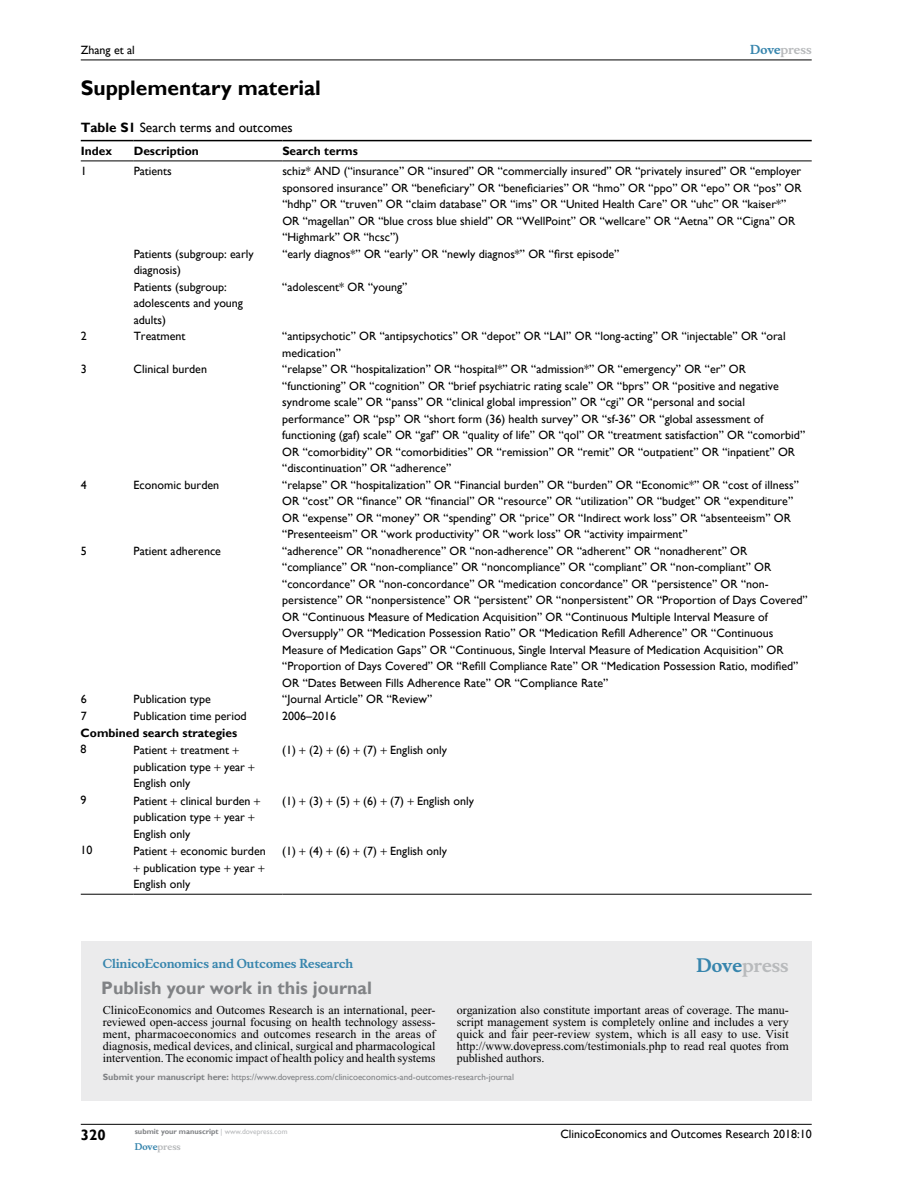
<style>
.page{position:relative;width:918px;height:1188px;background:#fff}
.page>*{position:absolute;margin:0;border:0;box-sizing:border-box;transform-origin:0 0}
.t1{font:700 21px "Gill Sans";color:#000}
.t2{font:700 18px "Gill Sans";color:#808285}
.t3{font:700 18px "Musee";color:#b8babc}
.t4{font:700 15px "Gill Sans";color:#000}
.t5{font:13.5px "Gill Sans";color:#000}
.t6{font:12px/16.5px "Gill Sans";color:#000}
.t7{font:12px/12px "Times New Roman";color:#000;text-align:justify}
.t8{font:700 12px "Gill Sans";color:#000}
.t9{font:700 12px "Musee";color:#3785ad}
.t10{font:700 12px "Musee";color:#b8babc}
.t11{font:9px "Gill Sans";color:#808285}
.t12{font:700 9px "Musee";color:#b8babc}
.t13{font:700 7.5px "Gill Sans";color:#808285}
.s1{color:#3785ad}
.s2{font-weight:700}
.s3{font-weight:400;color:#b8babc}
</style>
<div class="page">
<hr style="left:81px;top:1124px;width:731px;height:1px;background:#000">
<hr style="left:81px;top:60px;width:731px;height:1px;background:#000">
<div style="left:81px;top:941px;width:731px;height:159px;background:#ebebec"></div>
<hr style="left:81px;top:140px;width:53px;height:1px;background:#000">
<hr style="left:134px;top:140px;width:148px;height:1px;background:#000">
<hr style="left:282px;top:140px;width:530px;height:1px;background:#000">
<hr style="left:81px;top:161px;width:53px;height:1px;background:#000">
<hr style="left:134px;top:161px;width:148px;height:1px;background:#000">
<hr style="left:282px;top:161px;width:530px;height:1px;background:#000">
<hr style="left:81px;top:894px;width:53px;height:1px;background:#000">
<hr style="left:134px;top:894px;width:148px;height:1px;background:#000">
<hr style="left:282px;top:894px;width:530px;height:1px;background:#000">
<p class="t6" style="left:81px;top:42px;width:56px">Zhang et al</p>
<p class="t10" style="left:750px;top:43px;width:63px"><span class="s1">Dove</span>press</p>
<h1 class="t1" style="left:81px;top:76px;width:242px">Supplementary material</h1>
<p class="t5" style="left:81px;top:119px;width:214px"><span class="s2">Table S1</span> Search terms and outcomes</p>
<p class="t8" style="left:81px;top:144px;width:33px">Index</p>
<p class="t8" style="left:134px;top:144px;width:67px">Description</p>
<p class="t8" style="left:282px;top:144px;width:77px">Search terms</p>
<p class="t6" style="left:81px;top:163px;width:7px">1</p>
<p class="t6" style="left:134px;top:163px;width:40px">Patients</p>
<p class="t6" style="left:282px;top:163px;width:521px">schiz* AND (“insurance” OR “insured” OR “commercially insured” OR “privately insured” OR “employer sponsored insurance” OR “beneficiary” OR “beneficiaries” OR “hmo” OR “ppo” OR “epo” OR “pos” OR “hdhp” OR “truven” OR “claim database” OR “ims” OR “United Health Care” OR “uhc” OR “kaiser*” OR “magellan” OR “blue cross blue shield” OR “WellPoint” OR “wellcare” OR “Aetna” OR “Cigna” OR “Highmark” OR “hcsc”)</p>
<p class="t6" style="left:134px;top:246px;width:122px">Patients (subgroup: early diagnosis)</p>
<p class="t6" style="left:282px;top:246px;width:339px">“early diagnos*” OR “early” OR “newly diagnos*” OR “first episode”</p>
<p class="t6" style="left:134px;top:279px;width:111px">Patients (subgroup: adolescents and young adults)</p>
<p class="t6" style="left:282px;top:279px;width:127px">“adolescent* OR “young”</p>
<p class="t6" style="left:81px;top:328px;width:7px">2</p>
<p class="t6" style="left:134px;top:328px;width:53px">Treatment</p>
<p class="t6" style="left:282px;top:328px;width:505px">“antipsychotic” OR “antipsychotics” OR “depot” OR “LAI” OR “long-acting” OR “injectable” OR “oral medication”</p>
<p class="t6" style="left:81px;top:361px;width:7px">3</p>
<p class="t6" style="left:134px;top:361px;width:75px">Clinical burden</p>
<p class="t6" style="left:282px;top:361px;width:524px">“relapse” OR “hospitalization” OR “hospital*” OR “admission*” OR “emergency” OR “er” OR “functioning” OR “cognition” OR “brief psychiatric rating scale” OR “bprs” OR “positive and negative syndrome scale” OR “panss” OR “clinical global impression” OR “cgi” OR “personal and social performance” OR “psp” OR “short form (36) health survey” OR “sf-36” OR “global assessment of functioning (gaf) scale” OR “gaf” OR “quality of life” OR “qol” OR “treatment satisfaction” OR “comorbid” OR “comorbidity” OR “comorbidities” OR “remission” OR “remit” OR “outpatient” OR “inpatient” OR “discontinuation” OR “adherence”</p>
<p class="t6" style="left:81px;top:477px;width:7px">4</p>
<p class="t6" style="left:134px;top:477px;width:87px">Economic burden</p>
<p class="t6" style="left:282px;top:477px;width:518px">“relapse” OR “hospitalization” OR “Financial burden” OR “burden” OR “Economic*” OR “cost of illness” OR “cost” OR “finance” OR “financial” OR “resource” OR “utilization” OR “budget” OR “expenditure” OR “expense” OR “money” OR “spending” OR “price” OR “Indirect work loss” OR “absenteeism” OR “Presenteeism” OR “work productivity” OR “work loss” OR “activity impairment”</p>
<p class="t6" style="left:81px;top:543px;width:7px">5</p>
<p class="t6" style="left:134px;top:543px;width:89px">Patient adherence</p>
<p class="t6" style="left:282px;top:543px;width:527px">“adherence” OR “nonadherence” OR “non-adherence” OR “adherent” OR “nonadherent” OR “compliance” OR “non-compliance” OR “noncompliance” OR “compliant” OR “non-compliant” OR “concordance” OR “non-concordance” OR “medication concordance” OR “persistence” OR “non&shy;persistence” OR “nonpersistence” OR “persistent” OR “nonpersistent” OR “Proportion of Days Covered” OR “Continuous Measure of Medication Acquisition” OR “Continuous Multiple Interval Measure of Oversupply” OR “Medication Possession Ratio” OR “Medication Refill Adherence” OR “Continuous Measure of Medication Gaps” OR “Continuous, Single Interval Measure of Medication Acquisition” OR “Proportion of Days Covered” OR “Refill Compliance Rate” OR “Medication Possession Ratio, modified” OR “Dates Between Fills Adherence Rate” OR “Compliance Rate”</p>
<p class="t6" style="left:81px;top:691px;width:7px">6</p>
<p class="t6" style="left:134px;top:691px;width:79px">Publication type</p>
<p class="t6" style="left:282px;top:691px;width:152px">“Journal Article” OR “Review”</p>
<p class="t6" style="left:81px;top:708px;width:7px">7</p>
<p class="t6" style="left:134px;top:708px;width:115px">Publication time period</p>
<p class="t6" style="left:282px;top:708px;width:55px">2006–2016</p>
<p class="t8" style="left:81px;top:725px;width:158px">Combined search strategies</p>
<p class="t6" style="left:81px;top:741px;width:7px">8</p>
<p class="t6" style="left:134px;top:742px;width:113px">Patient treatment publication type year<br>English only</p>
<p class="t6" style="left:282px;top:742px;width:166px">(1) (2) (6) (7) English only</p>
<p class="t6" style="left:81px;top:792px;width:7px">9</p>
<p class="t6" style="left:134px;top:793px;width:118px">Patient clinical burden publication type year<br>English only</p>
<p class="t6" style="left:282px;top:793px;width:193px">(1) (3) (5) (6) (7) English only</p>
<p class="t6" style="left:81px;top:842px;width:13px">10</p>
<p class="t6" style="left:134px;top:843px;width:134px">Patient economic burden</p>
<p class="t6" style="left:143px;top:860px;width:113px">publication type year</p>
<p class="t6" style="left:134px;top:876px;width:58px">English only</p>
<p class="t6" style="left:282px;top:843px;width:166px">(1) (4) (6) (7) English only</p>
<p class="t9" style="left:103px;top:956px;width:252px">ClinicoEconomics and Outcomes Research</p>
<h2 class="t2" style="left:101px;top:977px;width:272px">Publish your work in this journal</h2>
<h2 class="t3" style="left:697px;top:955px;width:94px"><span class="s1">Dove</span>press</h2>
<p class="t7" style="left:103px;top:1004px;width:334px">ClinicoEconomics and Outcomes Research is an international, peer&shy;reviewed open-access journal focusing on health technology assess&shy;ment, pharmacoeconomics and outcomes research in the areas of diagnosis, medical devices, and clinical, surgical and pharmacological intervention. The economic impact of health policy and health systems</p>
<p class="t7" style="left:457px;top:1004px;width:333px">organization also constitute important areas of coverage. The manu&shy;script management system is completely online and includes a very quick and fair peer-review system, which is all easy to use. Visit http://www.dovepress.com/testimonials.php to read real quotes from published authors.</p>
<p class="t11" style="left:103px;top:1072px;width:413px"><span class="s2">Submit your manuscript here:</span> https://www.dovepress.com/clinicoeconomics-and-outcomes-research-journal</p>
<p class="t4" style="left:81px;top:1126px;width:26px">320</p>
<p class="t13" style="left:135px;top:1127px;width:154px">submit your manuscript <span class="s3">| www.dovepress.com</span></p>
<p class="t12" style="left:135px;top:1141px;width:48px"><span class="s1">Dove</span>press</p>
<p class="t6" style="left:560px;top:1126px;width:253px">ClinicoEconomics and Outcomes Research 2018:10</p>
</div>
